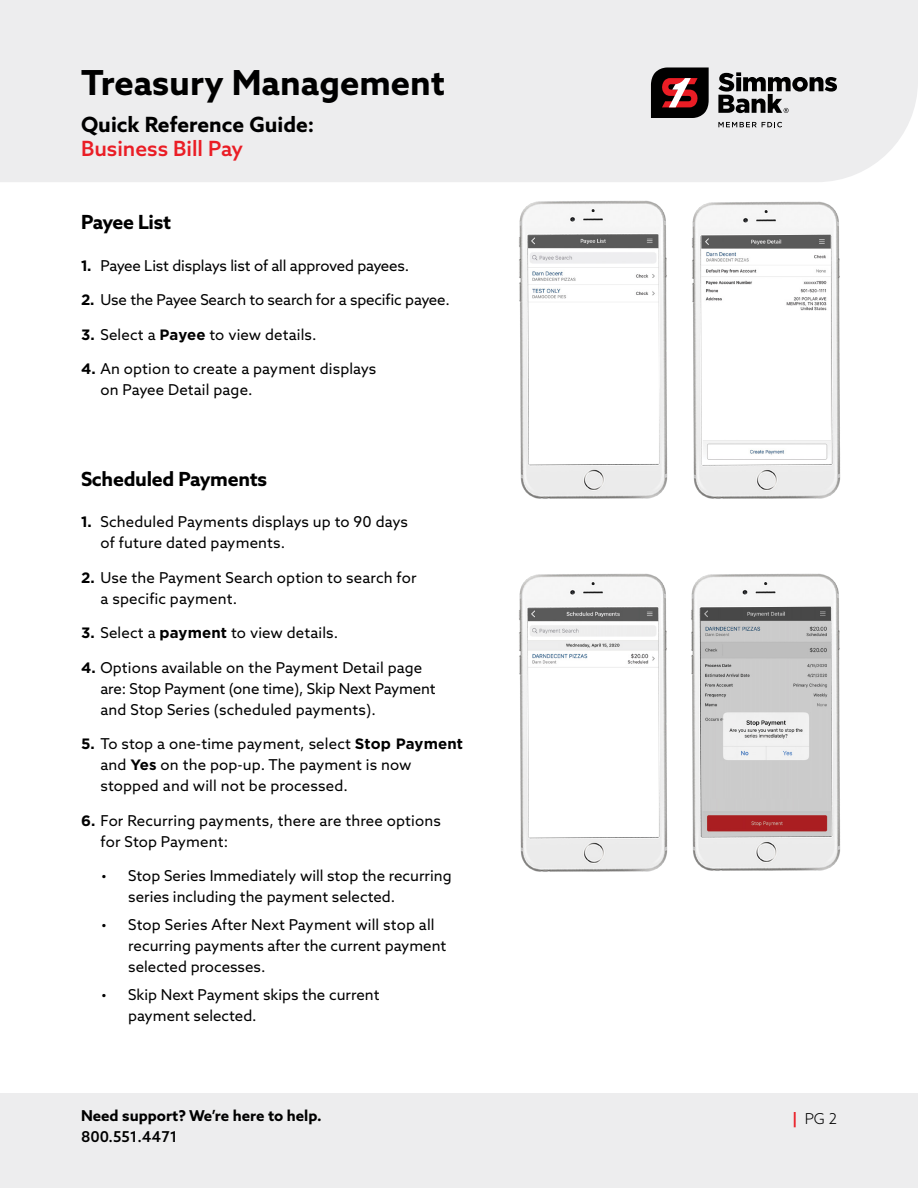
<style>
.page{position:relative;width:918px;height:1188px;background:#fff}
.page>*{position:absolute;margin:0;border:0;box-sizing:border-box;transform-origin:0 0}
.t1{font:700 34.5px "Azo Sans";color:#000}
.t2{font:700 21px "Azo Sans";color:#000}
.t3{font:500 21px "Azo Sans";color:#ea1d25}
.H2-2{font:700 19.5px "Azo Sans";letter-spacing:-.015em;color:#000}
.t4{font:15px/21px "Azo Sans";color:#000}
.t5{font:700 15px "Azo Sans";color:#000}
.t6{font:500 15px "Azo Sans";color:#000}
.t7{font:300 15px "Azo Sans";color:#000}
.s1{font-family:"Gotham";font-weight:700}
.s2{font-weight:700;color:#ea1d25}
</style>
<div class="page">
<div style="left:0;top:0;width:918px;height:182px;background:#ededee"></div>
<div style="left:0;top:1094px;width:918px;height:94px;background:#ededee"></div>
<img style="left:519px;top:200px;width:149px;height:299px">
<img style="left:528px;top:234px;width:131px;height:231px">
<img style="left:692px;top:201px;width:149px;height:298px">
<img style="left:701px;top:235px;width:130px;height:230px">
<img style="left:703px;top:427px;width:128px;height:37px">
<img style="left:519px;top:573px;width:149px;height:299px">
<img style="left:528px;top:607px;width:131px;height:231px">
<img style="left:691px;top:573px;width:150px;height:298px">
<img style="left:701px;top:607px;width:130px;height:230px">
<img style="left:703px;top:798px;width:128px;height:38px">
<svg style="left:651px;top:68px;width:58px;height:50px;background:#482325"></svg>
<svg style="left:718px;top:122px;width:64px;height:5px"></svg>
<svg style="left:718px;top:72px;width:119px;height:41px;background:#929292"></svg>
<h1 class="t1" style="left:81px;top:59px;width:366px">Treasury Management</h1>
<h2 class="t2" style="left:81px;top:111px;width:235px">Quick Reference Guide:</h2>
<h2 class="t3" style="left:81px;top:135px;width:164px">Business Bill Pay</h2>
<h2 class="H2-2" style="left:81px;top:210px;width:92px">Payee List</h2>
<p class="t4" style="left:81px;top:255px;width:330px"><span class="s1">1.</span> Payee List displays list of all approved payees.</p>
<p class="t4" style="left:81px;top:289px;width:370px"><span class="s1">2.</span> Use the Payee Search to search for a specific payee.</p>
<p class="t4" style="left:81px;top:324px;width:237px"><span class="s1">3.</span> Select a <span class="s1">Payee</span> to view details.</p>
<p class="t4" style="left:100px;top:358px;width:277px;text-indent:-20px"><span class="s1">4.</span> An option to create a payment displays on Payee Detail page.</p>
<h2 class="H2-2" style="left:81px;top:466px;width:188px">Scheduled Payments</h2>
<p class="t4" style="left:100px;top:511px;width:309px;text-indent:-20px"><span class="s1">1.</span> Scheduled Payments displays up to 90 days of future dated payments.</p>
<p class="t4" style="left:100px;top:567px;width:318px;text-indent:-20px"><span class="s1">2.</span> Use the Payment Search option to search for a specific payment.</p>
<p class="t4" style="left:81px;top:622px;width:259px"><span class="s1">3.</span> Select a <span class="s1">payment</span> to view details.</p>
<p class="t4" style="left:100px;top:657px;width:337px;text-indent:-20px"><span class="s1">4.</span> Options available on the Payment Detail page are: Stop Payment (one time), Skip Next Payment and Stop Series (scheduled payments).</p>
<p class="t4" style="left:100px;top:733px;width:364px;text-indent:-20px"><span class="s1">5.</span> To stop a one-time payment, select <span class="s1">Stop Payment </span>and <span class="s1">Yes</span> on the pop-up. The payment is now stopped and will not be processed.</p>
<p class="t4" style="left:100px;top:810px;width:342px;text-indent:-20px"><span class="s1">6.</span> For Recurring payments, there are three options for Stop Payment:</p>
<p class="t4" style="left:128px;top:865px;width:325px;text-indent:-27px">• Stop Series Immediately will stop the recurring series including the payment selected.</p>
<p class="t4" style="left:128px;top:914px;width:320px;text-indent:-27px">• Stop Series After Next Payment will stop all recurring payments after the current payment selected processes.</p>
<p class="t4" style="left:128px;top:984px;width:253px;text-indent:-27px">• Skip Next Payment skips the current payment selected.</p>
<p class="t5" style="left:81px;top:1106px;width:242px">Need support? We’re here to help.</p>
<p class="t6" style="left:81px;top:1127px;width:98px">800.551.4471</p>
<p class="t7" style="left:793px;top:1109px;width:46px"><span class="s2">|</span> PG 2</p>
</div>
